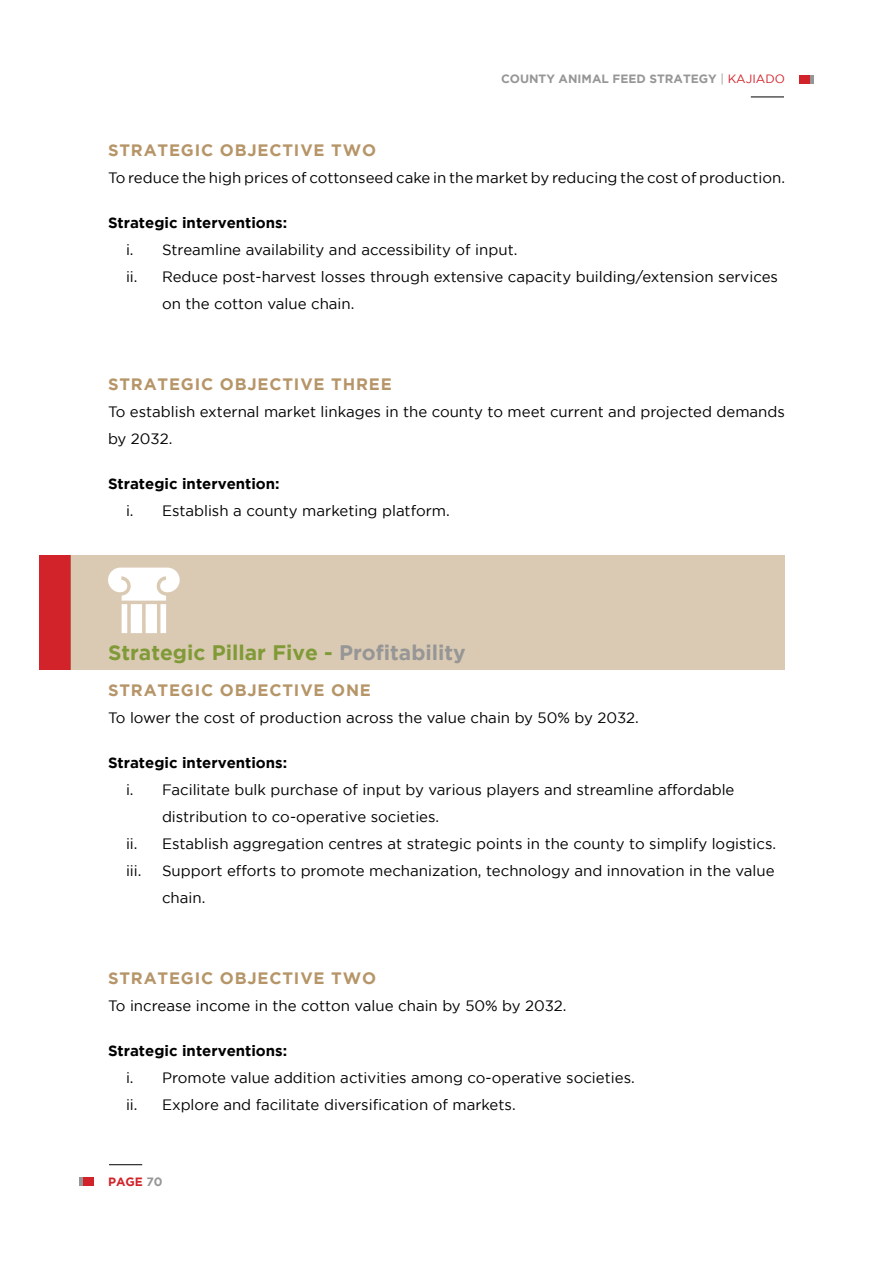
<style>
.page{position:relative;width:893px;height:1263px;background:#fff}
.page>*{position:absolute;margin:0;border:0;box-sizing:border-box;transform-origin:0 0}
.t1{font:700 21px "Gotham";color:#809a37}
.t2{font:700 16.5px "Gotham";letter-spacing:.05em;color:#b69568}
.t3{font:15px/27px "Gotham";color:#000}
.t4{font:700 15px "Gotham";color:#000}
.t5{font:700 12px "Gotham";color:#969696}
.t6{font:700 12px "Gotham";color:#d2232a}
.s1{font-weight:400}
.s2{font-weight:400;color:#d2232a}
.s3{color:#969696}
</style>
<div class="page">
<hr style="left:109px;top:1164px;width:33px;height:1px;background:#000">
<hr style="left:751px;top:97px;width:33px;height:1px;background:#000">
<div style="left:799px;top:75px;width:12px;height:9px;background:#d2232a"></div>
<svg style="left:811px;top:75px;width:3px;height:9px"></svg>
<div style="left:83px;top:1177px;width:11px;height:9px;background:#d2232a"></div>
<svg style="left:79px;top:1177px;width:4px;height:9px"></svg>
<div style="left:39px;top:556px;width:32px;height:114px;background:#d2232a"></div>
<div style="left:71px;top:556px;width:714px;height:114px;background:#dacab3"></div>
<svg style="left:108px;top:568px;width:71px;height:65px"></svg>
<p class="t5" style="left:501px;top:72px;width:285px">COUNTY ANIMAL FEED STRATEGY <span class="s1">|</span> <span class="s2">KAJIADO</span></p>
<p class="t2" style="left:108px;top:141px;width:270px">STRATEGI C OBJECTIVE TWO</p>
<p class="t3" style="left:108px;top:164px;width:678px">To reduce the high prices of cottonseed cake in the market by reducing the cost of production.</p>
<p class="t4" style="left:108px;top:214px;width:181px">Strategic interventions:</p>
<p class="t3" style="left:126px;top:236px;width:393px">i. Streamline availability and accessibility of input.</p>
<p class="t3" style="left:126px;top:263px;width:653px">ii. Reduce post-harvest losses through extensive capacity building/extension services</p>
<p class="t3" style="left:162px;top:290px;width:194px">on the cotton value chain.</p>
<p class="t2" style="left:108px;top:375px;width:285px">STRATEGIC OBJECTIVE THREE</p>
<p class="t3" style="left:108px;top:398px;width:678px">To establish external market linkages in the county to meet current and projected demands by 2032.</p>
<p class="t4" style="left:108px;top:475px;width:173px">Strategic intervention:</p>
<p class="t3" style="left:126px;top:497px;width:325px">i. Establish a county marketing platform.</p>
<h1 class="t1" style="left:108px;top:640px;width:359px">Strategic Pillar Five - <span class="s3">Profitability</span></h1>
<p class="t2" style="left:108px;top:681px;width:264px">STRATEGIC OBJECTIVE ONE</p>
<p class="t3" style="left:108px;top:704px;width:532px">To lower the cost of production across the value chain by 50% by 2032.</p>
<p class="t4" style="left:108px;top:754px;width:181px">Strategic interventions:</p>
<p class="t3" style="left:126px;top:776px;width:610px">i. Facilitate bulk purchase of input by various players and streamline affordable</p>
<p class="t3" style="left:162px;top:803px;width:279px">distribution to co-operative societies.</p>
<p class="t3" style="left:126px;top:830px;width:652px">ii. Establish aggregation centres at strategic points in the county to simplify logistics.</p>
<p class="t3" style="left:126px;top:857px;width:17px">iii.</p>
<p class="t3" style="left:162px;top:857px;width:614px">Support efforts to promote mechanization, technology and innovation in the value chain.</p>
<p class="t2" style="left:108px;top:969px;width:270px">STRATEGI C OBJECTIVE TWO</p>
<p class="t3" style="left:108px;top:992px;width:460px">To increase income in the cotton value chain by 50% by 2032.</p>
<p class="t4" style="left:108px;top:1042px;width:181px">Strategic interventions:</p>
<p class="t3" style="left:126px;top:1064px;width:510px">i. Promote value addition activities among co-operative societies. ii. Explore and facilitate diversification of markets.</p>
<p class="t6" style="left:108px;top:1175px;width:56px">PAGE <span class="s3">70</span></p>
</div>
